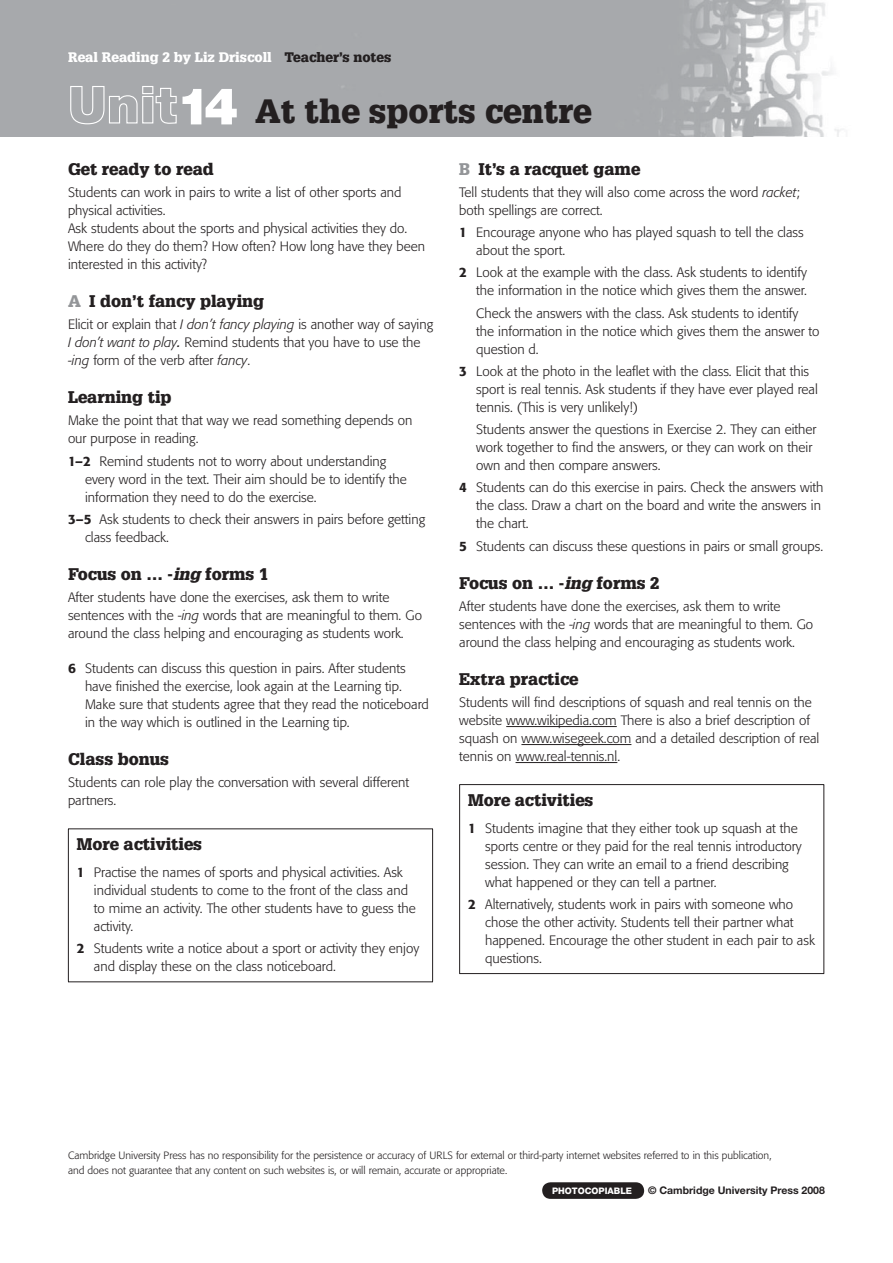
<style>
.page{position:relative;width:893px;height:1263px;background:#fff}
.page>*{position:absolute;margin:0;border:0;box-sizing:border-box;transform-origin:0 0}
.t1{font:900 33px "Glypha";color:#231f20}
.t2{font:900 16.5px "Glypha";color:#231f20}
.t3{font:300 13.5px/18px "Formata";color:#231f20}
.t4{font:900 13.5px "Glypha";color:#fff}
.t5{font:300 10.5px/15px "Formata";color:#231f20}
.t6{font:700 10.5px "Helvetica Neue";color:#231f20}
.t7{font:800 9px "Helvetica Neue";color:#fff}
.s1{color:#231f20}
.s2{font-family:"Helvetica Neue";font-size:51px;color:#fff}
.s3{color:#939598}
.s4{font-style:italic}
.s5{font-weight:400;font-style:italic}
.s6{font-weight:500}
</style>
<div class="page">
<img style="left:0;top:0;width:843px;height:136px">
<hr style="left:68px;top:828px;width:365px;height:1px;background:#231f20">
<hr style="left:68px;top:829px;width:1px;height:152px;background:#231f20">
<hr style="left:432px;top:829px;width:1px;height:152px;background:#231f20">
<hr style="left:68px;top:981px;width:365px;height:1px;background:#231f20">
<div style="left:542px;top:1182px;width:102px;height:17px;background:#231f20;border-radius:8px"></div>
<hr style="left:506px;top:726px;width:111px;height:1px;background:#231f20">
<hr style="left:521px;top:744px;width:110px;height:1px;background:#231f20">
<hr style="left:515px;top:762px;width:102px;height:1px;background:#231f20">
<hr style="left:459px;top:784px;width:365px;height:1px;background:#231f20">
<hr style="left:459px;top:785px;width:1px;height:188px;background:#231f20">
<hr style="left:823px;top:785px;width:1px;height:188px;background:#231f20">
<hr style="left:459px;top:973px;width:365px;height:1px;background:#231f20">
<p class="t4" style="left:68px;top:52px;width:325px">Real Reading 2 by Liz Driscoll <span class="s1">Teacher’s notes</span></p>
<h1 class="t1" style="left:68px;top:98px;width:525px"><span class="s2">Unit14</span> At the sports centre</h1>
<p class="t2" style="left:68px;top:162px;width:147px">Get ready to read</p>
<p class="t3" style="left:68px;top:184px;width:359px">Students can work in pairs to write a list of other sports and physical activities.<br>Ask students about the sports and physical activities they do.<br>Where do they do them? How often? How long have they been interested in this activity?</p>
<p class="t2" style="left:68px;top:295px;width:198px"><span class="s3">A</span> I don’t fancy playing</p>
<p class="t3" style="left:68px;top:316px;width:367px">Elicit or explain that <span class="s4">I don’t fancy playing</span> is another way of saying<br><span class="s4">I don’t want to play</span><span class="s5">.</span> Remind students that you have to use the <span class="s4">-ing</span> form of the verb after <span class="s4">fancy</span>.</p>
<p class="t2" style="left:68px;top:391px;width:105px">Learning tip</p>
<p class="t3" style="left:68px;top:413px;width:346px">Make the point that that way we read something depends on our purpose in reading.</p>
<p class="t3" style="left:85px;top:453px;width:323px;text-indent:-17px"><span class="s6">1–2</span> Remind students not to worry about understanding every word in the text. Their aim should be to identify the information they need to do the exercise.</p>
<p class="t3" style="left:85px;top:511px;width:342px;text-indent:-17px"><span class="s6">3–5</span> Ask students to check their answers in pairs before getting class feedback.</p>
<p class="t2" style="left:68px;top:568px;width:202px">Focus on … -<span class="s4">ing</span> forms 1</p>
<p class="t3" style="left:68px;top:589px;width:355px">After students have done the exercises, ask them to write sentences with the -<span class="s4">ing</span> words that are meaningful to them. Go around the class helping and encouraging as students work.</p>
<p class="t3" style="left:85px;top:660px;width:345px;text-indent:-17px"><span class="s6">6</span> Students can discuss this question in pairs. After students have finished the exercise, look again at the Learning tip.<br>Make sure that students agree that they read the noticeboard in the way which is outlined in the Learning tip.</p>
<p class="t2" style="left:68px;top:753px;width:103px">Class bonus</p>
<p class="t3" style="left:68px;top:775px;width:343px">Students can role play the conversation with several different partners.</p>
<p class="t2" style="left:77px;top:838px;width:127px">More activities</p>
<p class="t3" style="left:94px;top:864px;width:323px;text-indent:-17px"><span class="s6">1</span> Practise the names of sports and physical activities. Ask individual students to come to the front of the class and to mime an activity. The other students have to guess the activity.</p>
<p class="t3" style="left:94px;top:940px;width:327px;text-indent:-17px"><span class="s6">2</span> Students write a notice about a sport or activity they enjoy and display these on the class noticeboard.</p>
<p class="t2" style="left:459px;top:162px;width:182px"><span class="s3">B</span> It’s a racquet game</p>
<p class="t3" style="left:459px;top:184px;width:342px">Tell students that they will also come across the word <span class="s4">racket</span>; both spellings are correct.</p>
<p class="t3" style="left:476px;top:224px;width:329px;text-indent:-17px"><span class="s6">1</span> Encourage anyone who has played squash to tell the class about the sport.</p>
<p class="t3" style="left:459px;top:265px;width:349px;text-align:right"><span class="s6">2</span> Look at the example with the class. Ask students to identify the information in the notice which gives them the answer.</p>
<p class="t3" style="left:476px;top:305px;width:345px">Check the answers with the class. Ask students to identify the information in the notice which gives them the answer to question d.</p>
<p class="t3" style="left:476px;top:363px;width:343px;text-indent:-17px"><span class="s6">3</span> Look at the photo in the leaflet with the class. Elicit that this sport is real tennis. Ask students if they have ever played real tennis. (This is very unlikely!)</p>
<p class="t3" style="left:476px;top:421px;width:342px">Students answer the questions in Exercise 2. They can either work together to find the answers, or they can work on their own and then compare answers.</p>
<p class="t3" style="left:476px;top:480px;width:349px;text-indent:-17px"><span class="s6">4</span> Students can do this exercise in pairs. Check the answers with the class. Draw a chart on the board and write the answers in the chart.</p>
<p class="t3" style="left:459px;top:538px;width:365px"><span class="s6">5</span> Students can discuss these questions in pairs or small groups.</p>
<p class="t2" style="left:459px;top:576px;width:202px">Focus on … -<span class="s4">ing</span> forms 2</p>
<p class="t3" style="left:459px;top:598px;width:355px">After students have done the exercises, ask them to write sentences with the -<span class="s4">ing</span> words that are meaningful to them. Go around the class helping and encouraging as students work.</p>
<p class="t2" style="left:459px;top:673px;width:121px">Extra practice</p>
<p class="t3" style="left:459px;top:694px;width:362px">Students will find descriptions of squash and real tennis on the website www.wikipedia.com There is also a brief description of squash on www.wisegeek.com and a detailed description of real tennis on www.real-tennis.nl.</p>
<p class="t2" style="left:468px;top:794px;width:127px">More activities</p>
<p class="t3" style="left:485px;top:820px;width:318px;text-indent:-17px"><span class="s6">1</span> Students imagine that they either took up squash at the sports centre or they paid for the real tennis introductory session. They can write an email to a friend describing what happened or they can tell a partner.</p>
<p class="t3" style="left:485px;top:896px;width:331px;text-indent:-17px"><span class="s6">2</span> Alternatively, students work in pairs with someone who chose the other activity. Students tell their partner what happened. Encourage the other student in each pair to ask questions.</p>
<p class="t5" style="left:68px;top:1149px;width:705px">Cambridge University Press has no responsibility for the persistence or accuracy of URLS for external or third-party internet websites referred to in this publication, and does not guarantee that any content on such websites is, or will remain, accurate or appropriate.</p>
<p class="t7" style="left:552px;top:1187px;width:82px">PHOTOCOPIABLE</p>
<p class="t6" style="left:648px;top:1187px;width:178px">© Cambridge University Press 2008</p>
</div>
